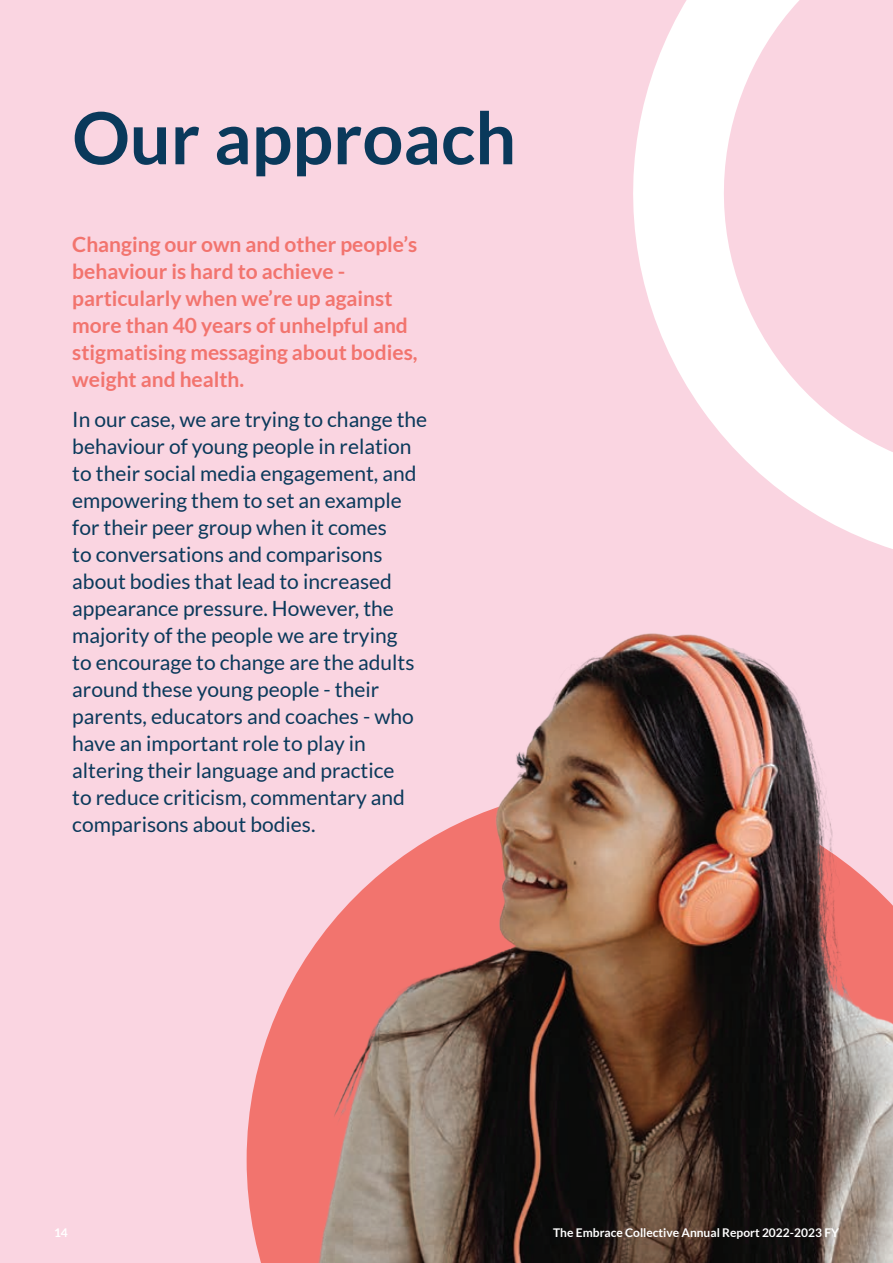
<style>
.page{position:relative;width:893px;height:1263px;background:#fad5e1}
.page>*{position:absolute;margin:0;border:0;box-sizing:border-box;transform-origin:0 0}
.t1{font:700 72px "Lato";color:#0a395b}
.t2{font:21px/27px "Lato";color:#0a395b}
.t3{font:700 21px/27px "Lato";color:#f2746e}
.t4{font:700 12px "Lato";color:#fff}
</style>
<div class="page">
<svg style="left:247px;top:999px;width:36px;height:264px;fill:#f2746e"></svg>
<img style="left:283px;top:633px;width:610px;height:630px">
<svg style="left:633px;top:0;width:260px;height:549px"></svg>
<h1 class="t1" style="left:72px;top:97px;width:445px">Our approach</h1>
<p class="t3" style="left:72px;top:231px;width:347px">Changing our own and other people’s behaviour is hard to achieve - particularly when we’re up against more than 40 years of unhelpful and stigmatising messaging about bodies, weight and health.</p>
<p class="t2" style="left:72px;top:406px;width:356px">In our case, we are trying to change the behaviour of young people in relation to their social media engagement, and empowering them to set an example for their peer group when it comes<br>to conversations and comparisons about bodies that lead to increased appearance pressure. However, the majority of the people we are trying<br>to encourage to change are the adults around these young people - their parents, educators and coaches - who have an important role to play in altering their language and practice<br>to reduce criticism, commentary and comparisons about bodies.</p>
<p class="t4" style="left:54px;top:1225px;width:15px">14</p>
<p class="t4" style="left:553px;top:1225px;width:287px">The Embrace Collective Annual Report 2022-2023 FY</p>
</div>
